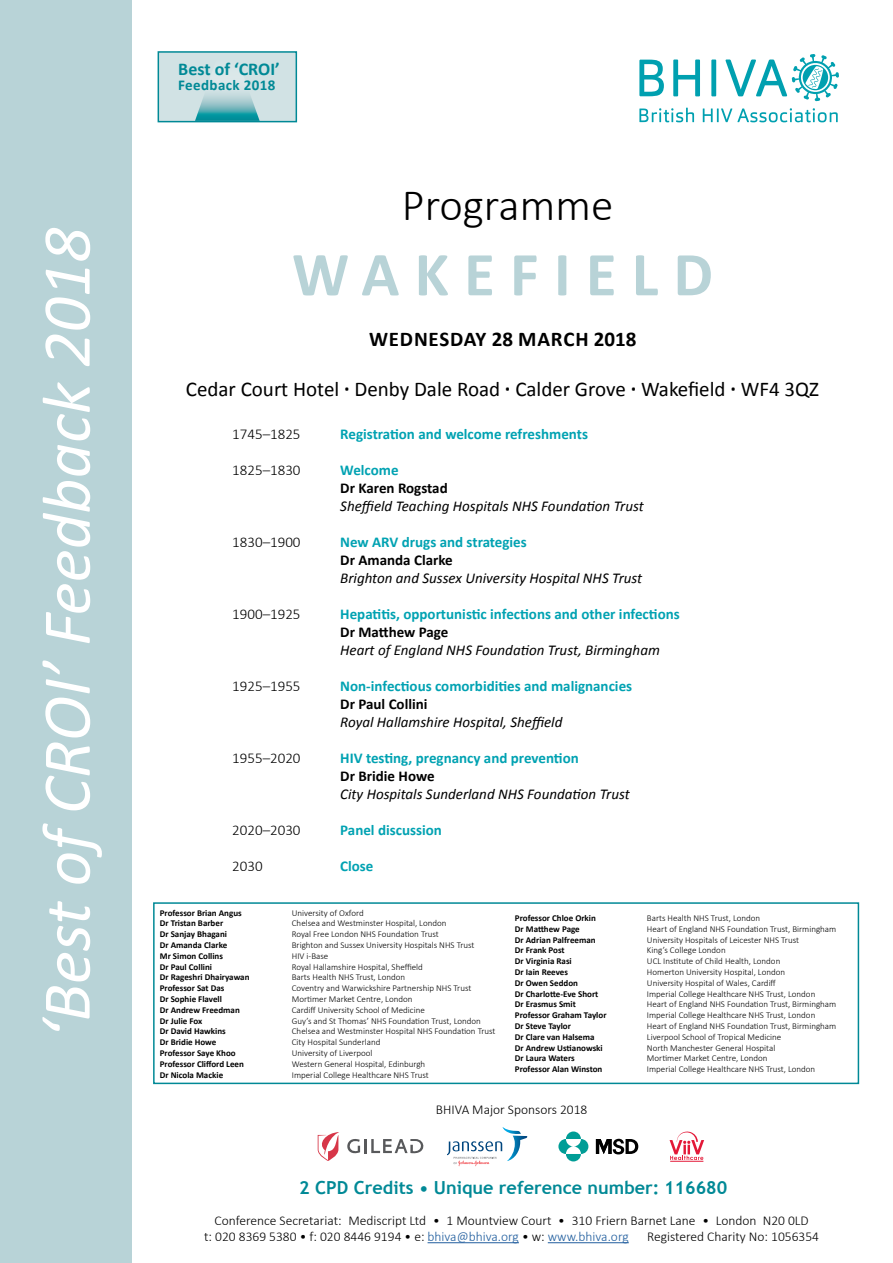
<style>
.page{position:relative;width:893px;height:1263px;background:#fff}
.page>*{position:absolute;margin:0;border:0;box-sizing:border-box;transform-origin:0 0}
.t1{font:italic 69px "Calibri";color:#fff}
.t2{font:700 63px "Calibri";letter-spacing:.24em;color:#b8d3d7}
.t3{font:300 45px "Calibri";color:#000}
.t4{font:21px "Calibri";color:#000}
.t5{font:700 21px "Calibri";letter-spacing:.035em;color:#000}
.t6{font:700 18px "Trebuchet MS";color:#008996}
.t7{font:700 18px "Calibri";color:#008996}
.t8{font:700 15px "Calibri";color:#00a2b2}
.t9{font:italic 15px "Calibri";color:#000}
.t10{font:300 15px "Calibri";color:#000}
.t11{font:700 15px "Calibri";color:#000}
.t12{font:700 15px "Calibri";letter-spacing:.025em;color:#008996}
.t13{font:300 13.5px/16.2px "Calibri";color:#000}
.t14{font:300 9px "Calibri";color:#000}
.t15{font:700 9px "Calibri";color:#000}
.s1{font-weight:700}
.s2{color:#215e9e}
</style>
<div class="page">
<div style="left:0;top:0;width:131px;height:1263px;background:#b8d3d7"></div>
<hr style="left:428px;top:1242px;width:91px;height:1px;background:#215e9e">
<hr style="left:548px;top:1242px;width:81px;height:1px;background:#215e9e">
<hr style="left:364px;top:1139px;width:3px;height:14px;background:#58595b">
<svg style="left:371px;top:1139px;width:52px;height:15px"></svg>
<svg style="left:318px;top:1132px;width:42px;height:29px"></svg>
<svg style="left:447px;top:1127px;width:80px;height:39px"></svg>
<svg style="left:566px;top:1131px;width:15px;height:8px"></svg>
<svg style="left:566px;top:1154px;width:15px;height:7px"></svg>
<svg style="left:558px;top:1139px;width:15px;height:15px"></svg>
<svg style="left:574px;top:1139px;width:14px;height:15px"></svg>
<svg style="left:596px;top:1139px;width:42px;height:15px"></svg>
<hr style="left:670px;top:1161px;width:33px;height:1px;background:#e31837">
<svg style="left:670px;top:1131px;width:34px;height:29px"></svg>
<div style="left:158px;top:51px;width:139px;height:71px;background:#d1e2e4;border:2px solid #008996"></div>
<svg style="left:195px;top:77px;width:65px;height:44px"></svg>
<svg style="left:639px;top:60px;width:25px;height:36px"></svg>
<svg style="left:673px;top:60px;width:27px;height:36px"></svg>
<div style="left:711px;top:60px;width:5px;height:36px;background:#00a0b0"></div>
<svg style="left:726px;top:54px;width:113px;height:47px"></svg>
<svg style="left:639px;top:108px;width:55px;height:14px"></svg>
<svg style="left:703px;top:108px;width:135px;height:14px"></svg>
<div style="left:153px;top:902px;width:706px;height:182px;border:2px solid #008996"></div>
<h1 class="t1" style="left:24px;top:1039px;width:813px;rotate:-90deg">‘Best ofCROI’ Feedback 2018</h1>
<h3 class="t7" style="left:178px;top:58px;width:103px">Best of ‘CROI’</h3>
<h3 class="t12" style="left:178px;top:76px;width:99px">Feedback 2018</h3>
<h3 class="t3" style="left:402px;top:186px;width:213px">Programme</h3>
<h2 class="t2" style="left:292px;top:235px;width:422px">WAKEFIELD</h2>
<h3 class="t5" style="left:369px;top:326px;width:269px">WEDNESDAY 28 MARCH 2018</h3>
<h3 class="t4" style="left:186px;top:376px;width:635px">Cedar Court Hotel <span class="s1">·</span> Denby Dale Road <span class="s1">·</span> Calder Grove <span class="s1">·</span> Wakefield <span class="s1">·</span> WF4 3QZ</h3>
<h3 class="t10" style="left:232px;top:428px;width:70px">1745–1825</h3>
<h3 class="t8" style="left:340px;top:425px;width:249px">Registration and welcome refreshments</h3>
<h3 class="t10" style="left:232px;top:464px;width:70px">1825–1830</h3>
<h3 class="t8" style="left:340px;top:461px;width:60px">Welcome</h3>
<h3 class="t11" style="left:340px;top:479px;width:109px">Dr Karen Rogstad</h3>
<h3 class="t9" style="left:340px;top:497px;width:305px">Sheffield Teaching Hospitals NHS Foundation Trust</h3>
<h3 class="t10" style="left:232px;top:536px;width:70px">1830–1900</h3>
<h3 class="t8" style="left:340px;top:533px;width:188px">New ARV drugs and strategies</h3>
<h3 class="t11" style="left:340px;top:551px;width:114px">Dr Amanda Clarke</h3>
<h3 class="t9" style="left:340px;top:569px;width:304px">Brighton and Sussex University Hospital NHS Trust</h3>
<h3 class="t10" style="left:232px;top:608px;width:70px">1900–1925</h3>
<h3 class="t8" style="left:340px;top:605px;width:341px">Hepatitis, opportunistic infections and other infections</h3>
<h3 class="t11" style="left:340px;top:623px;width:110px">Dr Matthew Page</h3>
<h3 class="t9" style="left:340px;top:641px;width:321px">Heart of England NHS Foundation Trust, Birmingham</h3>
<h3 class="t10" style="left:232px;top:680px;width:70px">1925–1955</h3>
<h3 class="t8" style="left:340px;top:677px;width:293px">Non-infectious comorbidities and malignancies</h3>
<h3 class="t11" style="left:340px;top:695px;width:89px">Dr Paul Collini</h3>
<h3 class="t9" style="left:340px;top:713px;width:224px">Royal Hallamshire Hospital, Sheffield</h3>
<h3 class="t10" style="left:232px;top:752px;width:70px">1955–2020</h3>
<h3 class="t8" style="left:340px;top:749px;width:240px">HIV testing, pregnancy and prevention</h3>
<h3 class="t11" style="left:340px;top:767px;width:96px">Dr Bridie Howe</h3>
<h3 class="t9" style="left:340px;top:785px;width:291px">City Hospitals Sunderland NHS Foundation Trust</h3>
<h3 class="t10" style="left:232px;top:824px;width:70px">2020–2030</h3>
<h3 class="t8" style="left:340px;top:821px;width:103px">Panel discussion</h3>
<h3 class="t10" style="left:232px;top:860px;width:32px">2030</h3>
<h3 class="t8" style="left:340px;top:857px;width:35px">Close</h3>
<p class="t15" style="left:160px;top:907px;width:83px">Professor Brian Angus</p>
<p class="t14" style="left:292px;top:909px;width:73px">University of Oxford</p>
<p class="t15" style="left:160px;top:918px;width:65px">Dr Tristan Barber</p>
<p class="t14" style="left:292px;top:919px;width:156px">Chelsea and Westminster Hospital, London</p>
<p class="t15" style="left:160px;top:928px;width:69px">Dr Sanjay Bhagani</p>
<p class="t14" style="left:292px;top:930px;width:149px">Royal Free London NHS Foundation Trust</p>
<p class="t15" style="left:160px;top:939px;width:69px">Dr Amanda Clarke</p>
<p class="t14" style="left:292px;top:941px;width:184px">Brighton and Sussex University Hospitals NHS Trust</p>
<p class="t15" style="left:160px;top:950px;width:65px">Mr Simon Collins</p>
<p class="t14" style="left:292px;top:952px;width:38px">HIV i-Base</p>
<p class="t15" style="left:160px;top:961px;width:54px">Dr Paul Collini</p>
<p class="t14" style="left:292px;top:963px;width:133px">Royal Hallamshire Hospital, Sheffield</p>
<p class="t15" style="left:160px;top:972px;width:91px">Dr Rageshri Dhairyawan</p>
<p class="t14" style="left:292px;top:973px;width:115px">Barts Health NHS Trust, London</p>
<p class="t15" style="left:160px;top:982px;width:66px">Professor Sat Das</p>
<p class="t14" style="left:292px;top:984px;width:181px">Coventry and Warwickshire Partnership NHS Trust</p>
<p class="t15" style="left:160px;top:993px;width:64px">Dr Sophie Flavell</p>
<p class="t14" style="left:292px;top:995px;width:122px">Mortimer Market Centre, London</p>
<p class="t15" style="left:160px;top:1004px;width:82px">Dr Andrew Freedman</p>
<p class="t14" style="left:292px;top:1006px;width:135px">Cardiff University School of Medicine</p>
<p class="t15" style="left:160px;top:1015px;width:44px">Dr Julie Fox</p>
<p class="t14" style="left:292px;top:1017px;width:191px">Guy’s and St Thomas’ NHS Foundation Trust, London</p>
<p class="t15" style="left:160px;top:1026px;width:67px">Dr David Hawkins</p>
<p class="t14" style="left:292px;top:1027px;width:205px">Chelsea and Westminster Hospital NHS Foundation Trust</p>
<p class="t15" style="left:160px;top:1036px;width:58px">Dr Bridie Howe</p>
<p class="t14" style="left:292px;top:1038px;width:90px">City Hospital Sunderland</p>
<p class="t15" style="left:160px;top:1047px;width:77px">Professor Saye Khoo</p>
<p class="t14" style="left:292px;top:1049px;width:82px">University of Liverpool</p>
<p class="t15" style="left:160px;top:1058px;width:86px">Professor Clifford Leen</p>
<p class="t14" style="left:292px;top:1060px;width:135px">Western General Hospital, Edinburgh</p>
<p class="t15" style="left:160px;top:1069px;width:65px">Dr Nicola Mackie</p>
<p class="t14" style="left:292px;top:1071px;width:138px">Imperial College Healthcare NHS Trust</p>
<p class="t15" style="left:515px;top:912px;width:83px">Professor Chloe Orkin</p>
<p class="t14" style="left:647px;top:914px;width:115px">Barts Health NHS Trust, London</p>
<p class="t15" style="left:515px;top:923px;width:66px">Dr Matthew Page</p>
<p class="t14" style="left:647px;top:925px;width:191px">Heart of England NHS Foundation Trust, Birmingham</p>
<p class="t15" style="left:515px;top:934px;width:82px">Dr Adrian Palfreeman</p>
<p class="t14" style="left:647px;top:936px;width:154px">University Hospitals of Leicester NHS Trust</p>
<p class="t15" style="left:515px;top:945px;width:51px">Dr Frank Post</p>
<p class="t14" style="left:647px;top:946px;width:80px">King’s College London</p>
<p class="t15" style="left:515px;top:955px;width:58px">Dr Virginia Rasi</p>
<p class="t14" style="left:647px;top:957px;width:135px">UCL Institute of Child Health, London</p>
<p class="t15" style="left:515px;top:966px;width:55px">Dr Iain Reeves</p>
<p class="t14" style="left:647px;top:968px;width:140px">Homerton University Hospital, London</p>
<p class="t15" style="left:515px;top:977px;width:65px">Dr Owen Seddon</p>
<p class="t14" style="left:647px;top:979px;width:130px">University Hospital of Wales, Cardiff</p>
<p class="t15" style="left:515px;top:988px;width:85px">Dr Charlotte-Eve Short</p>
<p class="t14" style="left:647px;top:990px;width:170px">Imperial College Healthcare NHS Trust, London</p>
<p class="t15" style="left:515px;top:999px;width:63px">Dr Erasmus Smit</p>
<p class="t14" style="left:647px;top:1000px;width:191px">Heart of England NHS Foundation Trust, Birmingham</p>
<p class="t15" style="left:515px;top:1009px;width:93px">Professor Graham Taylor</p>
<p class="t14" style="left:647px;top:1011px;width:170px">Imperial College Healthcare NHS Trust, London</p>
<p class="t15" style="left:515px;top:1020px;width:57px">Dr Steve Taylor</p>
<p class="t14" style="left:647px;top:1022px;width:191px">Heart of England NHS Foundation Trust, Birmingham</p>
<p class="t15" style="left:515px;top:1031px;width:81px">Dr Clare van Halsema</p>
<p class="t14" style="left:647px;top:1033px;width:136px">Liverpool School of Tropical Medicine</p>
<p class="t15" style="left:515px;top:1042px;width:89px">Dr Andrew Ustianowski</p>
<p class="t14" style="left:647px;top:1044px;width:130px">North Manchester General Hospital</p>
<p class="t15" style="left:515px;top:1053px;width:61px">Dr Laura Waters</p>
<p class="t14" style="left:647px;top:1054px;width:122px">Mortimer Market Centre, London</p>
<p class="t15" style="left:515px;top:1063px;width:89px">Professor Alan Winston</p>
<p class="t14" style="left:647px;top:1065px;width:170px">Imperial College Healthcare NHS Trust, London</p>
<h3 class="t13" style="left:436px;top:1102px;width:153px">BHIVA Major Sponsors 2018</h3>
<h3 class="t6" style="left:299px;top:1177px;width:429px">2 CPD Credits • Unique reference number: 116680</h3>
<h3 class="t13" style="left:204px;top:1213px;width:606px;text-indent:10px">Conference Secretariat: Mediscript Ltd • 1 Mountview Court • 310 Friern Barnet Lane • London N20 0LD t: 020 8369 5380 • f: 020 8446 9194 • e: <span class="s2">bhiva@bhiva.org</span> • w: <span class="s2">www.bhiva.org</span></h3>
<h3 class="t13" style="left:647px;top:1229px;width:174px">Registered Charity No: 1056354</h3>
</div>
